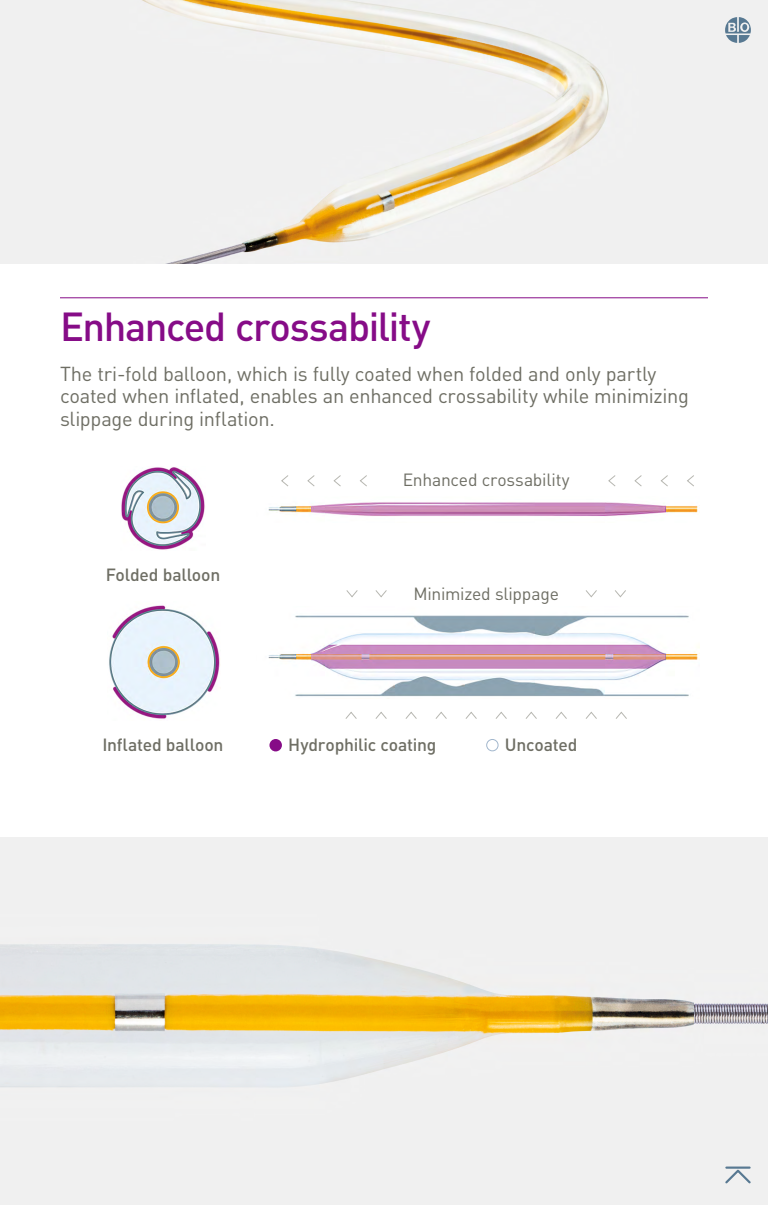
<style>
.page{position:relative;width:768px;height:1205px;background:#fff}
.page>*{position:absolute;margin:0;border:0;box-sizing:border-box;transform-origin:0 0}
.t1{font:500 40px "DIN Pro";letter-spacing:-.035em;color:#860c87}
.t2{font:20px/22.5px "DIN Pro";letter-spacing:-.015em;color:#6e6e64}
.t3{font:500 17.5px "DIN Pro";letter-spacing:-.01em;color:#6e6e64}
.t4{font:17.5px "DIN Pro";letter-spacing:-.015em;color:#6e6e64}
</style>
<div class="page">
<img style="left:0;top:838px;width:767px;height:367px">
<img style="left:0;top:0;width:768px;height:263px">
<img style="left:268px;top:615px;width:431px;height:82px">
<svg style="left:723px;top:1168px;width:30px;height:17px"></svg>
<hr style="left:726px;top:1167px;width:24px;height:2px;background:#587992">
<svg style="left:725px;top:17px;width:26px;height:26px"></svg>
<hr style="left:60px;top:297px;width:648px;height:1px;background:#860c87">
<img style="left:268px;top:502px;width:430px;height:14px">
<div style="left:269px;top:739px;width:13px;height:12px;background:#860c87;border-radius:50%"></div>
<div style="left:486px;top:739px;width:13px;height:12px;border:1px solid #a2b7cd;border-radius:50%"></div>
<svg style="left:375px;top:590px;width:12px;height:8px"></svg>
<svg style="left:346px;top:590px;width:12px;height:7px"></svg>
<svg style="left:615px;top:590px;width:11px;height:8px"></svg>
<svg style="left:585px;top:590px;width:12px;height:8px"></svg>
<svg style="left:585px;top:711px;width:12px;height:8px"></svg>
<svg style="left:616px;top:711px;width:11px;height:8px"></svg>
<svg style="left:345px;top:712px;width:12px;height:7px"></svg>
<svg style="left:375px;top:712px;width:12px;height:7px"></svg>
<svg style="left:405px;top:712px;width:12px;height:7px"></svg>
<svg style="left:435px;top:711px;width:12px;height:8px"></svg>
<svg style="left:465px;top:711px;width:12px;height:8px"></svg>
<svg style="left:495px;top:711px;width:12px;height:8px"></svg>
<svg style="left:525px;top:711px;width:12px;height:8px"></svg>
<svg style="left:555px;top:711px;width:12px;height:8px"></svg>
<svg style="left:281px;top:475px;width:8px;height:12px"></svg>
<svg style="left:307px;top:475px;width:8px;height:12px"></svg>
<svg style="left:333px;top:475px;width:8px;height:12px"></svg>
<svg style="left:360px;top:475px;width:7px;height:12px"></svg>
<svg style="left:608px;top:475px;width:8px;height:12px"></svg>
<svg style="left:634px;top:475px;width:8px;height:11px"></svg>
<svg style="left:660px;top:475px;width:8px;height:12px"></svg>
<svg style="left:687px;top:475px;width:7px;height:12px"></svg>
<img style="left:121px;top:467px;width:84px;height:83px">
<img style="left:109px;top:605px;width:111px;height:114px">
<h1 class="t1" style="left:60px;top:299px;width:372px">Enhanced crossability</h1>
<p class="t2" style="left:60px;top:361px;width:630px">The tri-fold balloon, which is fully coated when folded and only partly coated when inflated, enables an enhanced crossability while minimizing slippage during inflation.</p>
<p class="t3" style="left:106px;top:563px;width:116px">Folded balloon</p>
<p class="t3" style="left:102px;top:733px;width:123px">Inflated balloon</p>
<p class="t4" style="left:403px;top:468px;width:169px">Enhanced crossability</p>
<p class="t4" style="left:413px;top:582px;width:147px">Minimized slippage</p>
<p class="t3" style="left:288px;top:733px;width:150px">Hydrophilic coating</p>
<p class="t3" style="left:505px;top:733px;width:74px">Uncoated</p>
</div>
